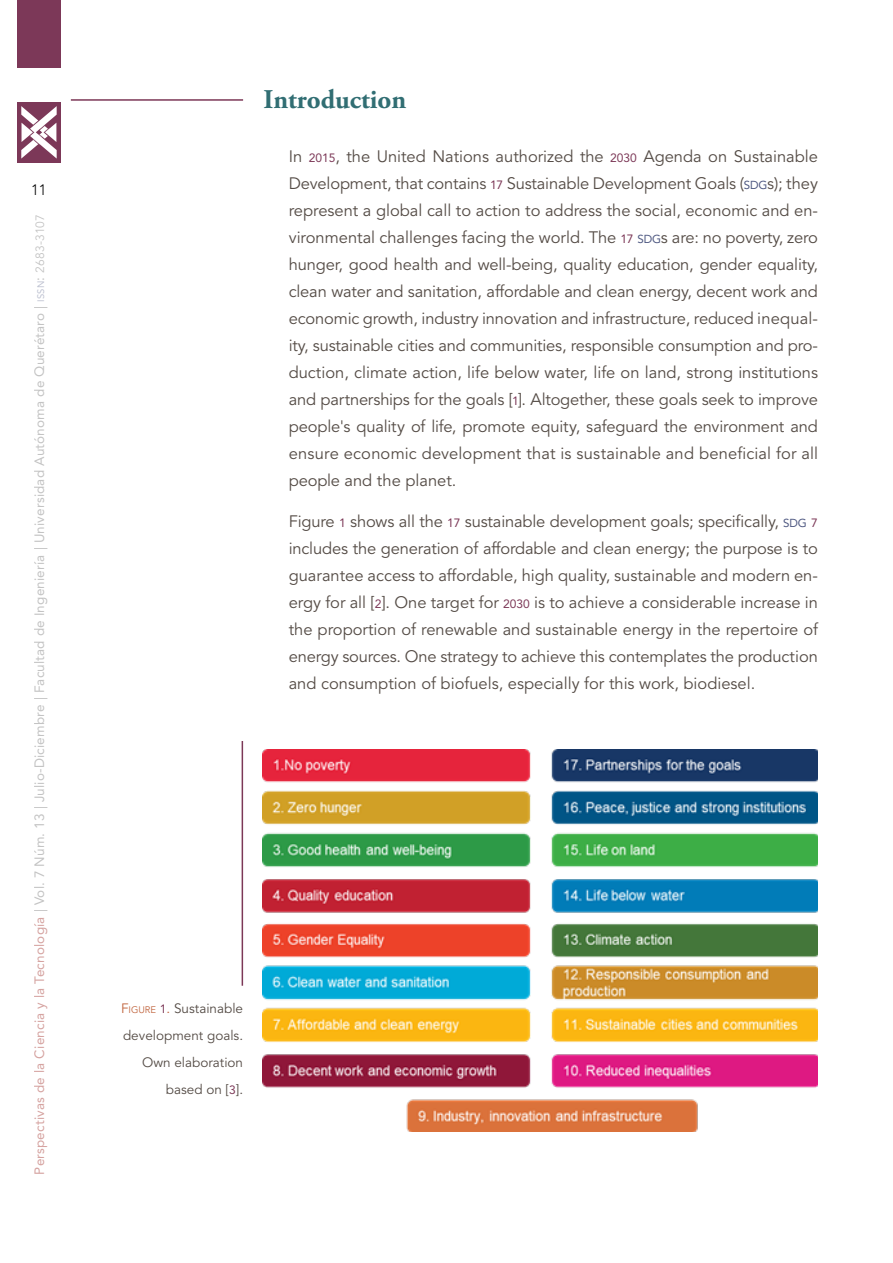
<style>
.page{position:relative;width:893px;height:1263px;background:#fff}
.page>*{position:absolute;margin:0;border:0;box-sizing:border-box;transform-origin:0 0}
.t1{font:700 27px "Adobe Garamond Pro";color:#316e73}
.t2{font:16.5px/27px "Avenir LT Std";color:#544b45;text-align:justify}
.t3{font:300 15px "Avenir LT Std";color:#000}
.t4{font:13.5px "Avenir LT Std";letter-spacing:.015em;color:#878787}
.t5{font:13.5px/27px "Avenir LT Std";color:#544b45;text-align:right}
.s1{color:#ab4641}
.s2{font-size:9.45px;color:#7a82a1}
.s3{font-size:12px}
.s4{font-size:12px;color:#7c3857}
.s5{font-size:11.55px;color:#4e5881}
.s6{color:#c0633c}
.s7{font-size:9.45px;color:#c0633c}
</style>
<div class="page">
<div style="left:18px;top:102px;width:43px;height:60px;background:#7c3858"></div>
<div style="left:18px;top:0;width:43px;height:68px;background:#7c3858"></div>
<svg style="left:21px;top:106px;width:36px;height:53px"></svg>
<img style="left:262px;top:749px;width:556px;height:382px">
<hr style="left:242px;top:741px;width:1px;height:245px;background:#7c3857">
<hr style="left:71px;top:99px;width:172px;height:2px;background:#7c3857">
<p class="t3" style="left:31px;top:181px;width:17px">11</p>
<p class="t4" style="left:32px;top:1175px;width:962px;rotate:-90deg"><span class="s1">Perspectivas de la Ciencia y la Tecnología</span> | Vol. 7 Núm. 13 | Julio-Diciembre | Facultad de Ingeniería | Universidad Autónoma de Querétaro | <span class="s2">ISSN</span>: <span class="s3">2683-3107</span></p>
<h1 class="t1" style="left:264px;top:84px;width:144px">Introduction</h1>
<p class="t2" style="left:289px;top:143px;width:531px">In <span class="s4">2015</span>, the United Nations authorized the <span class="s4">2030</span> Agenda on Sustainable Development, that contains <span class="s4">17</span> Sustainable Development Goals (<span class="s5">SDG</span>s); they represent a global call to action to address the social, economic and en&shy;vironmental challenges facing the world. The <span class="s4">17</span> <span class="s5">SDG</span>s are: no poverty, zero hunger, good health and well-being, quality education, gender equality, clean water and sanitation, affordable and clean energy, decent work and economic growth, industry innovation and infrastructure, reduced inequal&shy;ity, sustainable cities and communities, responsible consumption and pro&shy;duction, climate action, life below water, life on land, strong institutions and partnerships for the goals [<span class="s4">1</span>]. Altogether, these goals seek to improve people's quality of life, promote equity, safeguard the environment and ensure economic development that is sustainable and beneficial for all people and the planet.</p>
<p class="t2" style="left:289px;top:508px;width:531px">Figure <span class="s4">1</span> shows all the <span class="s4">17</span> sustainable development goals; specifically, <span class="s5">SDG</span> <span class="s4">7 </span>includes the generation of affordable and clean energy; the purpose is to guarantee access to affordable, high quality, sustainable and modern en&shy;ergy for all [<span class="s4">2</span>]. One target for <span class="s4">2030</span> is to achieve a considerable increase in the proportion of renewable and sustainable energy in the repertoire of energy sources. One strategy to achieve this contemplates the production and consumption of biofuels, especially for this work, biodiesel.</p>
<p class="t5" style="left:121px;top:995px;width:123px"><span class="s6">F</span><span class="s7">IGURE</span> <span class="s4">1</span><span class="s6">.</span> Sustainable development goals.<br>Own elaboration based on [<span class="s4">3</span>].</p>
</div>
